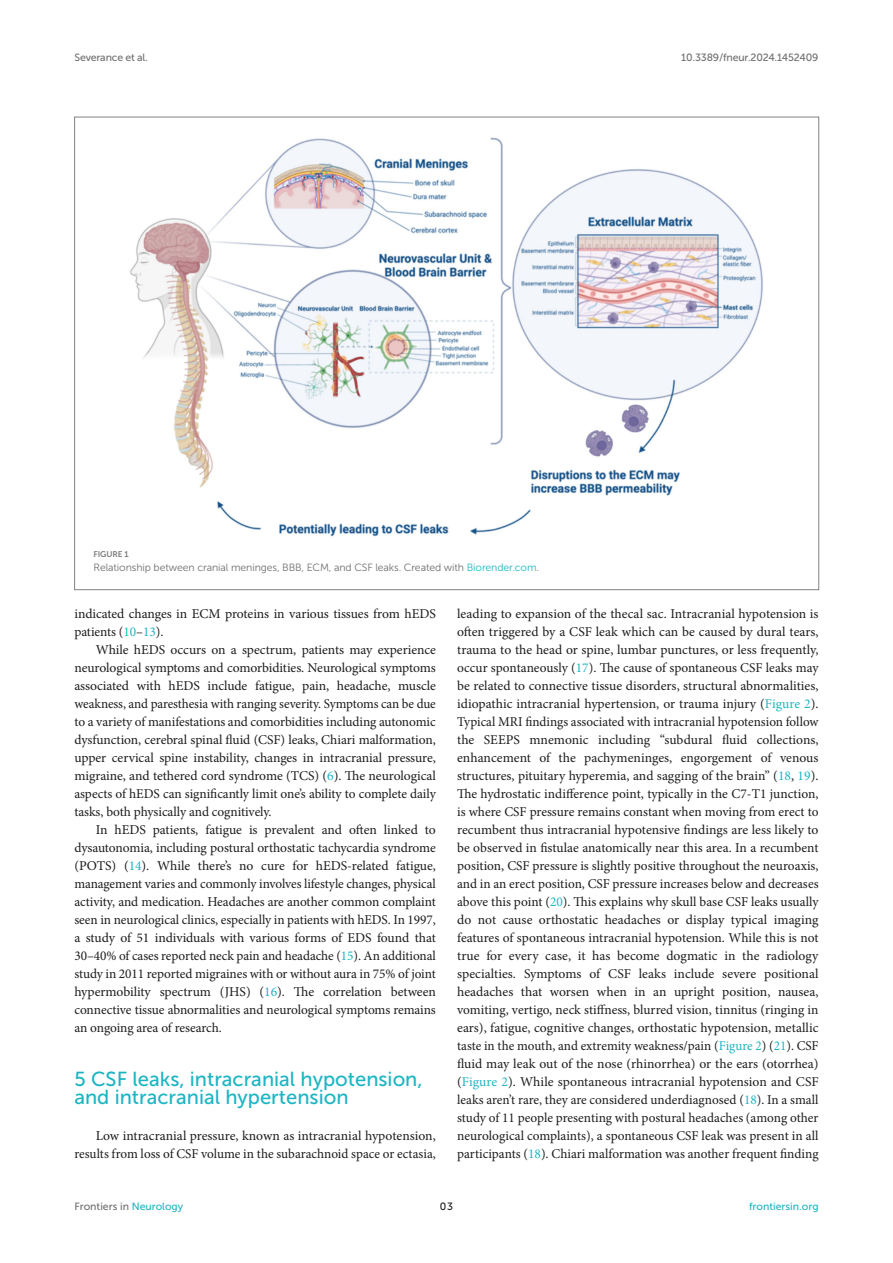
<style>
.page{position:relative;width:893px;height:1263px;background:#fff}
.page>*{position:absolute;margin:0;border:0;box-sizing:border-box;transform-origin:0 0}
.HEAD_1{font:20.25px/18px "Museo Sans 500";color:#1db5c3}
.TEXT_FLUSH{font:13.5px/18px "Minion Pro";color:#1b1c1b}
.TEXT{font:13.5px/18px "Minion Pro";letter-spacing:-.01em;color:#1b1c1b;text-align:justify}
.FIG_LEG{font:10.5px "Museo Sans 300";letter-spacing:-.01em;color:#706f70}
.t1{font:10.5px "Museo Sans 500";letter-spacing:-.015em;color:#706f70}
.t2{font:10.5px "Museo Sans 500";color:#1db5c3}
.t3{font:10.5px "Museo Sans 500";color:#1b1c1b}
.FIG_HD{font:8.25px "Museo Sans 700";letter-spacing:-.01em;color:#7e7f7f}
.s1{color:#1db5c3}
</style>
<div class="page">
<img style="left:130px;top:137px;width:633px;height:400px">
<p class="t1" style="left:74px;top:51px;width:75px">Severance et al.</p>
<p class="t1" style="left:681px;top:51px;width:139px">10.3389/fneur.2024.1452409</p>
<p class="FIG_HD" style="left:94px;top:550px;width:37px">FIGURE 1</p>
<p class="FIG_LEG" style="left:94px;top:561px;width:447px">Relationship between cranial meninges, BBB, ECM, and CSF leaks. Created with <span class="s1">Biorender.com</span>.</p>
<p class="TEXT_FLUSH" style="left:74px;top:605px;width:363px">indicated changes in ECM proteins in various tissues from hEDS patients (<span class="s1">10</span>–<span class="s1">13</span>).</p>
<p class="TEXT" style="left:74px;top:641px;width:363px;text-indent:21px">While hEDS occurs on a spectrum, patients may experience neurological symptoms and comorbidities. Neurological symptoms associated with hEDS include fatigue, pain, headache, muscle weakness, and paresthesia with ranging severity. Symptoms can be due to a variety of manifestations and comorbidities including autonomic dysfunction, cerebral spinal fluid (CSF) leaks, Chiari malformation, upper cervical spine instability, changes in intracranial pressure, migraine, and tethered cord syndrome (TCS) (<span class="s1">6</span>). The neurological aspects of hEDS can significantly limit one’s ability to complete daily tasks, both physically and cognitively.</p>
<p class="TEXT" style="left:74px;top:821px;width:363px;text-indent:21px">In hEDS patients, fatigue is prevalent and often linked to dysautonomia, including postural orthostatic tachycardia syndrome (POTS) (<span class="s1">14</span>). While there’s no cure for hEDS-related fatigue, management varies and commonly involves lifestyle changes, physical activity, and medication. Headaches are another common complaint seen in neurological clinics, especially in patients with hEDS. In 1997, a study of 51 individuals with various forms of EDS found that 30–40% of cases reported neck pain and headache (<span class="s1">15</span>). An additional study in 2011 reported migraines with or without aura in 75% of joint hypermobility spectrum (JHS) (<span class="s1">16</span>). The correlation between connective tissue abnormalities and neurological symptoms remains an ongoing area of research.</p>
<p class="HEAD_1" style="left:74px;top:1070px;width:350px">5 CSF leaks, intracranial hypotension, and intracranial hypertension</p>
<p class="TEXT_FLUSH" style="left:74px;top:1127px;width:363px;text-align:right">Low intracranial pressure, known as intracranial hypotension, results from loss of CSF volume in the subarachnoid space or ectasia,</p>
<p class="TEXT_FLUSH" style="left:457px;top:605px;width:363px;text-align:justify">leading to expansion of the thecal sac. Intracranial hypotension is often triggered by a CSF leak which can be caused by dural tears, trauma to the head or spine, lumbar punctures, or less frequently, occur spontaneously (<span class="s1">17</span>). The cause of spontaneous CSF leaks may be related to connective tissue disorders, structural abnormalities, idiopathic intracranial hypertension, or trauma injury (<span class="s1">Figure 2</span>).<br>Typical MRI findings associated with intracranial hypotension follow the SEEPS mnemonic including “subdural fluid collections, enhancement of the pachymeninges, engorgement of venous structures, pituitary hyperemia, and sagging of the brain” (<span class="s1">18</span>, <span class="s1">19</span>).<br>The hydrostatic indifference point, typically in the C7-T1 junction, is where CSF pressure remains constant when moving from erect to recumbent thus intracranial hypotensive findings are less likely to be observed in fistulae anatomically near this area. In a recumbent position, CSF pressure is slightly positive throughout the neuroaxis, and in an erect position, CSF pressure increases below and decreases above this point (<span class="s1">20</span>). This explains why skull base CSF leaks usually do not cause orthostatic headaches or display typical imaging features of spontaneous intracranial hypotension. While this is not true for every case, it has become dogmatic in the radiology specialties. Symptoms of CSF leaks include severe positional headaches that worsen when in an upright position, nausea, vomiting, vertigo, neck stiffness, blurred vision, tinnitus (ringing in ears), fatigue, cognitive changes, orthostatic hypotension, metallic taste in the mouth, and extremity weakness/pain (<span class="s1">Figure 2</span>) (<span class="s1">21</span>). CSF fluid may leak out of the nose (rhinorrhea) or the ears (otorrhea) (<span class="s1">Figure 2</span>). While spontaneous intracranial hypotension and CSF leaks aren’t rare, they are considered underdiagnosed (<span class="s1">18</span>). In a small study of 11 people presenting with postural headaches (among other neurological complaints), a spontaneous CSF leak was present in all participants (<span class="s1">18</span>). Chiari malformation was another frequent finding</p>
<p class="t1" style="left:74px;top:1200px;width:110px">Frontiers in <span class="s1">Neurology</span></p>
<p class="t3" style="left:440px;top:1200px;width:15px">03</p>
<p class="t2" style="left:749px;top:1200px;width:71px">frontiersin.org</p>
</div>
